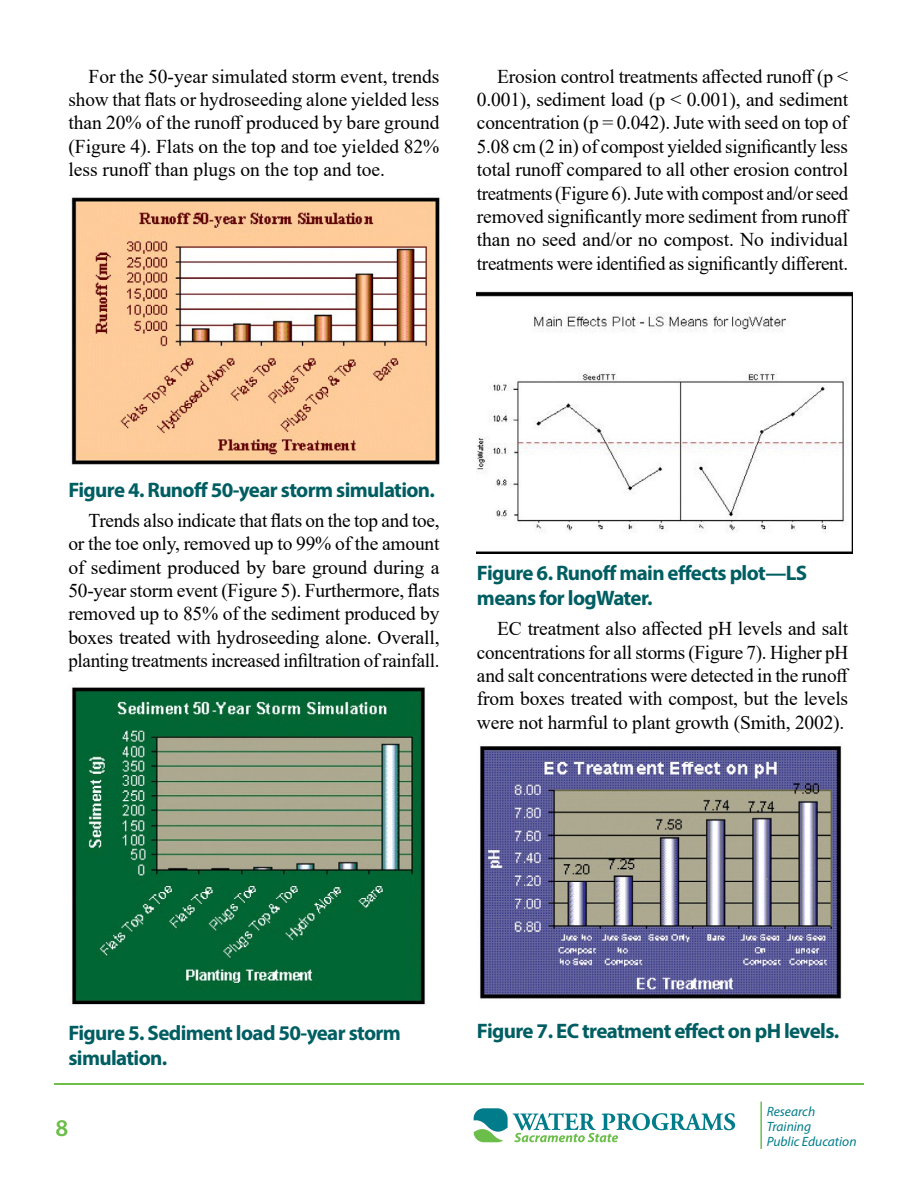
<style>
.page{position:relative;width:918px;height:1188px;background:#fff}
.page>*{position:absolute;margin:0;border:0;box-sizing:border-box;transform-origin:0 0}
.t1{font:600 24px "Myriad Pro";color:#6bbe4a}
.Table_title_h3{font:700 21px/25.2px "Myriad Pro";letter-spacing:-.03em;color:#005e62}
.basic_p{font:19.5px/23.4px "Times New Roman";letter-spacing:-.01em;color:#000;text-align:justify}
.t2{font:italic 13.5px/15px "Myriad Pro";color:#007c8a}
</style>
<div class="page">
<hr style="left:760px;top:1102px;width:2px;height:47px;background:#6cbe4b">
<svg style="left:474px;top:1108px;width:261px;height:34px"></svg>
<hr style="left:54px;top:1084px;width:810px;height:1px;background:#6ebe4a">
<img style="left:477px;top:291px;width:375px;height:262px">
<img style="left:480px;top:746px;width:362px;height:253px">
<img style="left:71px;top:197px;width:369px;height:268px">
<img style="left:71px;top:687px;width:354px;height:318px">
<p class="basic_p" style="left:68px;top:64px;width:373px;text-indent:20px">For the 50-year simulated storm event, trends show that flats or hydroseeding alone yielded less than 20% of the runoff produced by bare ground (Figure 4). Flats on the top and toe yielded 82% less runoff than plugs on the top and toe.</p>
<p class="basic_p" style="left:477px;top:64px;width:374px;text-indent:20px">Erosion control treatments affected runoff (p &lt; 0.001), sediment load (p &lt; 0.001), and sediment concentration (p = 0.042). Jute with seed on top of 5.08 cm (2 in) of compost yielded significantly less total runoff compared to all other erosion control treatments (Figure 6). Jute with compost and/or seed removed significantly more sediment from runoff than no seed and/or no compost. No individual treatments were identified as significantly different.</p>
<p class="Table_title_h3" style="left:68px;top:476px;width:368px">Figure 4. Runoff 50-year storm simulation.</p>
<p class="basic_p" style="left:68px;top:508px;width:373px;text-indent:20px">Trends also indicate that flats on the top and toe, or the toe only, removed up to 99% of the amount of sediment produced by bare ground during a 50-year storm event (Figure 5). Furthermore, flats removed up to 85% of the sediment produced by boxes treated with hydroseeding alone. Overall, planting treatments increased infiltration of rainfall.</p>
<p class="Table_title_h3" style="left:477px;top:559px;width:332px">Figure 6. Runoff main effects plot—LS means for logWater.</p>
<p class="basic_p" style="left:477px;top:616px;width:374px;text-indent:20px">EC treatment also affected pH levels and salt concentrations for all storms (Figure 7). Higher pH and salt concentrations were detected in the runoff from boxes treated with compost, but the levels were not harmful to plant growth (Smith, 2002).</p>
<p class="Table_title_h3" style="left:68px;top:1020px;width:334px">Figure 5. Sediment load 50-year storm simulation.</p>
<p class="t1" style="left:56px;top:1112px;width:14px">8</p>
<p class="Table_title_h3" style="left:477px;top:1017px;width:364px">Figure 7. EC treatment effect on pH levels.</p>
<p class="t2" style="left:767px;top:1104px;width:91px">Research<br>Training<br>Public Education</p>
</div>
